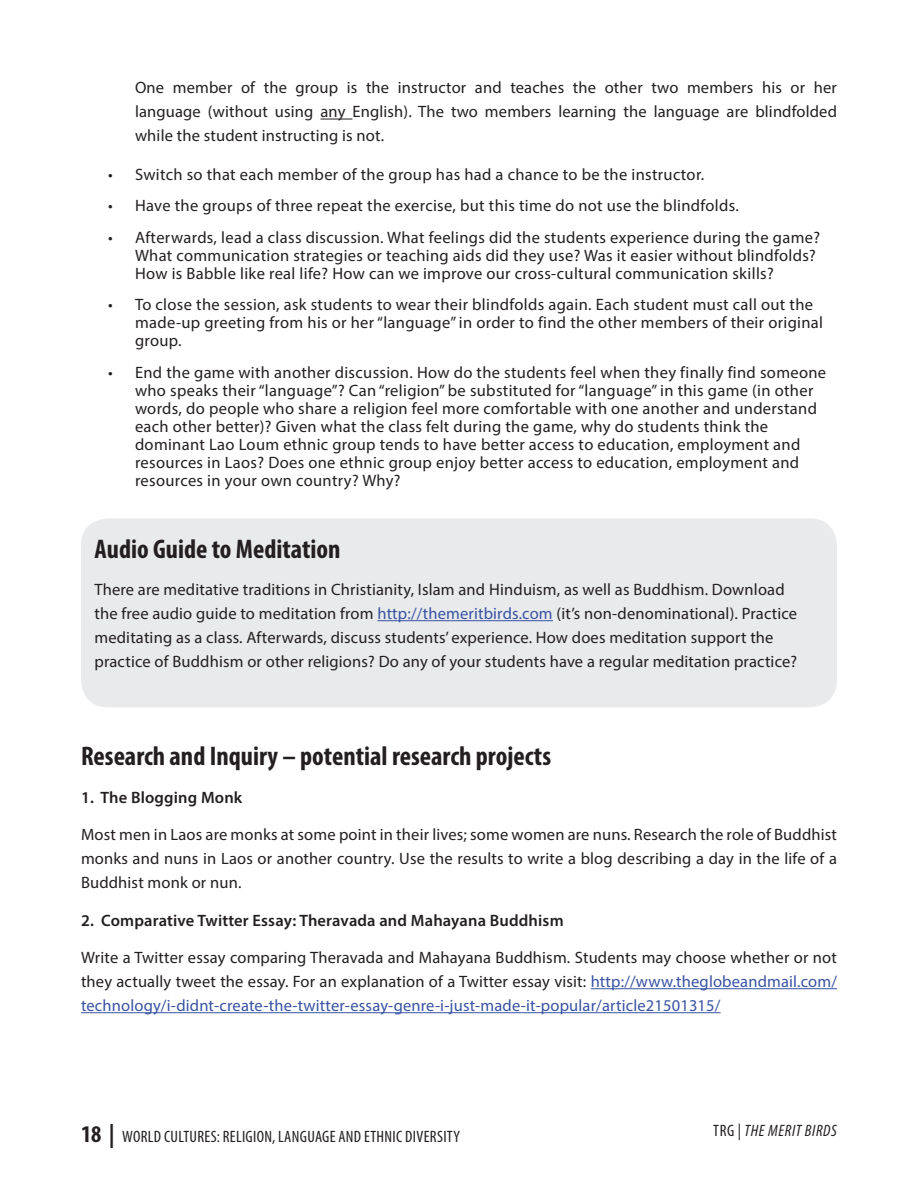
<style>
.page{position:relative;width:918px;height:1188px;background:#fff}
.page>*{position:absolute;margin:0;border:0;box-sizing:border-box;transform-origin:0 0}
.t1{font:700 condensed 27px "Myriad Pro";color:#231f20}
.t2{font:16.5px/18px "Myriad Pro";letter-spacing:.02em;color:#231f20}
.t3{font:600 16.5px "Myriad Pro";letter-spacing:.01em;color:#231f20}
.t4{font:condensed 16.5px "Myriad Pro";letter-spacing:.02em;color:#231f20}
.t5{font:italic condensed 16.5px "Myriad Pro";letter-spacing:.04em;color:#231f20}
.s1{color:#3853a3}
.s2{font-weight:700;font-size:24px}
.s3{font-style:normal}
</style>
<div class="page">
<hr style="left:320px;top:119px;width:32px;height:1px;background:#231f20">
<hr style="left:591px;top:988px;width:246px;height:1px;background:#3853a3">
<hr style="left:81px;top:1012px;width:640px;height:1px;background:#3853a3">
<div style="left:81px;top:518px;width:756px;height:189px;background:#e9eaeb;border-radius:27px"></div>
<hr style="left:377px;top:620px;width:176px;height:1px;background:#3853a3">
<p class="t2" style="left:135px;top:76px;width:704px;line-height:24px;text-align:justify">One member of the group is the instructor and teaches the other two members his or her language (without using any English). The two members learning the language are blindfolded while the student instructing is not.</p>
<p class="t2" style="left:108px;top:165px;width:598px">• Switch so that each member of the group has had a chance to be the instructor.</p>
<p class="t2" style="left:108px;top:196px;width:632px">• Have the groups of three repeat the exercise, but this time do not use the blindfolds.</p>
<p class="t2" style="left:135px;top:228px;width:687px;text-indent:-27px">• Afterwards, lead a class discussion. What feelings did the students experience during the game?<br>What communication strategies or teaching aids did they use? Was it easier without blindfolds?<br>How is Babble like real life? How can we improve our cross-cultural communication skills?</p>
<p class="t2" style="left:135px;top:295px;width:690px;text-indent:-27px">• To close the session, ask students to wear their blindfolds again. Each student must call out the made-up greeting from his or her “language” in order to find the other members of their original group.</p>
<p class="t2" style="left:135px;top:363px;width:693px;text-indent:-27px">• End the game with another discussion. How do the students feel when they finally find someone who speaks their “language”? Can “religion” be substituted for “language” in this game (in other words, do people who share a religion feel more comfortable with one another and understand each other better)? Given what the class felt during the game, why do students think the dominant Lao Loum ethnic group tends to have better access to education, employment and resources in Laos? Does one ethnic group enjoy better access to education, employment and resources in your own country? Why?</p>
<h1 class="t1" style="left:94px;top:532px;width:247px">Audio Guide to Meditation</h1>
<p class="t2" style="left:94px;top:577px;width:704px;line-height:24px">There are meditative traditions in Christianity, Islam and Hinduism, as well as Buddhism. Download the free audio guide to meditation from <span class="s1">http://themeritbirds.com</span> (it’s non-denominational). Practice meditating as a class. Afterwards, discuss students’ experience. How does meditation support the practice of Buddhism or other religions? Do any of your students have a regular meditation practice?</p>
<h1 class="t1" style="left:81px;top:739px;width:472px">Research and Inquiry – potential research projects</h1>
<p class="t3" style="left:81px;top:787px;width:163px">1. The Blogging Monk</p>
<p class="t2" style="left:81px;top:822px;width:758px;line-height:24px;text-align:justify">Most men in Laos are monks at some point in their lives; some women are nuns. Research the role of Buddhist monks and nuns in Laos or another country. Use the results to write a blog describing a day in the life of a Buddhist monk or nun.</p>
<p class="t3" style="left:81px;top:910px;width:484px">2. Comparative Twitter Essay: Theravada and Mahayana Buddhism</p>
<p class="t2" style="left:81px;top:945px;width:758px;line-height:24px;text-align:justify">Write a Twitter essay comparing Theravada and Mahayana Buddhism. Students may choose whether or not they actually tweet the essay. For an explanation of a Twitter essay visit: <span class="s1">http://www.theglobeandmail.com/ technology/i-didnt-create-the-twitter-essay-genre-i-just-made-it-popular/article21501315/</span></p>
<p class="t4" style="left:81px;top:1126px;width:380px"><span class="s2">18 |</span> WORLD CULTURES: RELIGION, LANGUAGE AND ETHNIC DIVERSITY</p>
<p class="t5" style="left:713px;top:1120px;width:125px"><span class="s3">TRG |</span> THE MERIT BIRDS</p>
</div>
